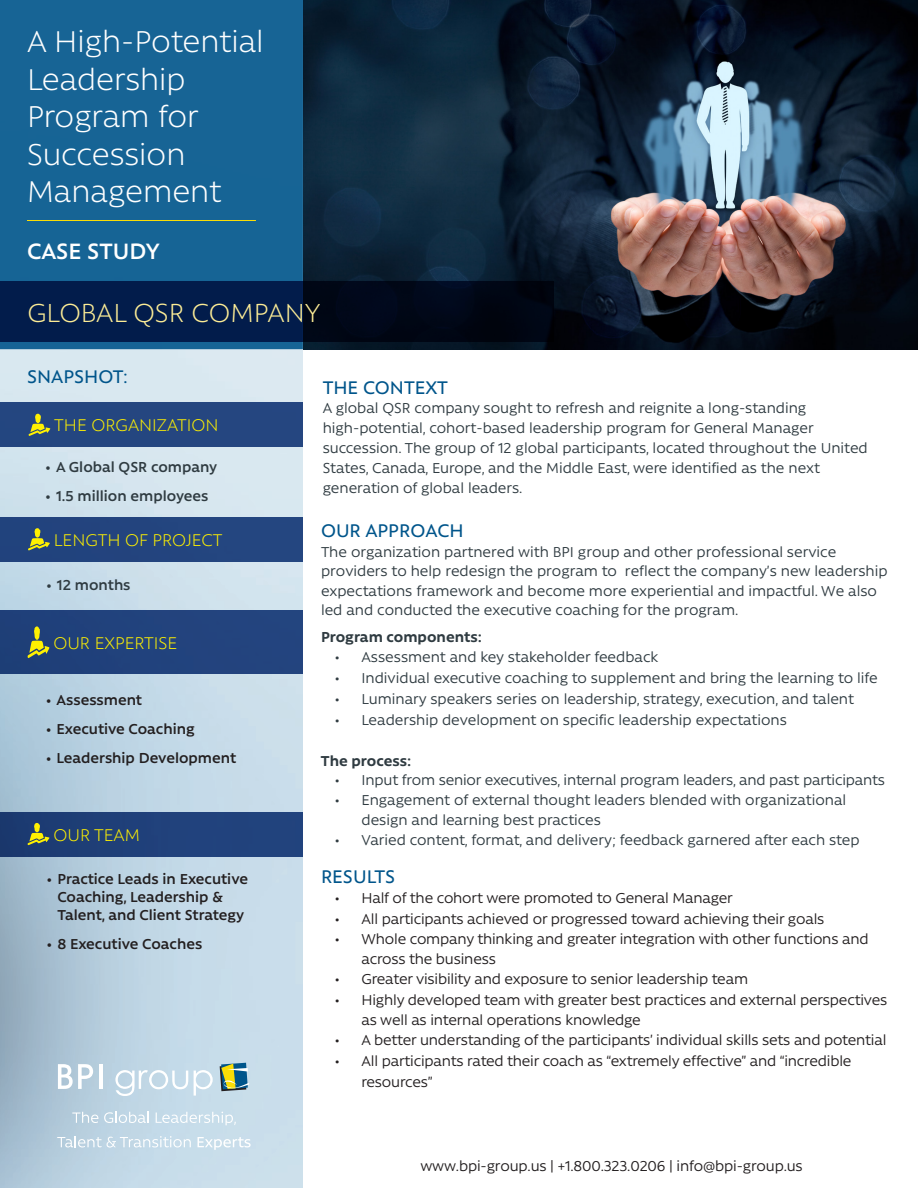
<style>
.page{position:relative;width:918px;height:1188px;background:#fff}
.page>*{position:absolute;margin:0;border:0;box-sizing:border-box;transform-origin:0 0}
.t1{font:300 34.5px/37.5px "Rawson";color:#fff}
.t2{font:300 30px "Rawson";color:#fcec96}
.Top_Page_Tag_-_White{font:600 25.5px "Rawson";color:#fff}
.Body_Heading{font:500 21px "Rawson";color:#00558b}
.t3{font:300 19.5px "Rawson";color:#fff101}
.Body_Heading-2{font:16.5px/19.8px "Rawson";color:#2f3b41}
.t4{font:16.5px/19.8px "Rawson";letter-spacing:-.01em;color:#231f20}
.t5{font:600 16.5px/18px "Rawson";color:#231f20}
.t6{font:16.5px "Rawson";letter-spacing:-.01em;color:#221e1f}
.t7{font:600 16.5px "Rawson";color:#2f3b41}
.Body_Heading-3{font:700 16.5px "Rawson";color:#2f3b41}
</style>
<div class="page">
<img style="left:303px;top:0;width:615px;height:349px">
<img style="left:0;top:349px;width:303px;height:839px">
<div style="left:0;top:0;width:303px;height:349px;background:#176495"></div>
<svg style="left:0;top:281px;width:554px;height:61px;background:#011233"></svg>
<hr style="left:27px;top:220px;width:229px;height:1px;background:#fadd06">
<svg style="left:72px;top:1112px;width:26px;height:11px"></svg>
<svg style="left:104px;top:1112px;width:45px;height:11px"></svg>
<svg style="left:156px;top:1112px;width:80px;height:13px"></svg>
<svg style="left:57px;top:1136px;width:134px;height:12px;background:#cddeea"></svg>
<svg style="left:198px;top:1137px;width:53px;height:13px"></svg>
<svg style="left:220px;top:1063px;width:29px;height:28px"></svg>
<svg style="left:115px;top:1070px;width:73px;height:26px"></svg>
<svg style="left:194px;top:1070px;width:19px;height:26px"></svg>
<svg style="left:58px;top:1064px;width:35px;height:25px"></svg>
<hr style="left:99px;top:1064px;width:4px;height:25px;background:#fff">
<div style="left:0;top:610px;width:303px;height:64px;background:#21437d"></div>
<svg style="left:27px;top:626px;width:22px;height:32px"></svg>
<div style="left:0;top:403px;width:303px;height:44px;background:#254680"></div>
<svg style="left:29px;top:414px;width:21px;height:22px"></svg>
<div style="left:0;top:517px;width:303px;height:45px;background:#23447e"></div>
<svg style="left:28px;top:528px;width:22px;height:22px"></svg>
<div style="left:0;top:812px;width:303px;height:44px;background:#21417b"></div>
<svg style="left:27px;top:823px;width:23px;height:22px"></svg>
<p class="t1" style="left:27px;top:22px;width:238px">A High-Potential<br>Leadership<br>Program for<br>Succession<br>Management</p>
<p class="Top_Page_Tag_-_White" style="left:27px;top:237px;width:134px">CASE STUDY</p>
<p class="t2" style="left:28px;top:296px;width:295px">GLOBAL QSR COMPANY</p>
<p class="Body_Heading" style="left:27px;top:365px;width:102px">SNAPSHOT:</p>
<p class="t3" style="left:54px;top:415px;width:166px">THE ORGANIZATION</p>
<p class="t7" style="left:45px;top:458px;width:174px">• A Global QSR company</p>
<p class="t7" style="left:45px;top:486px;width:165px">• 1.5 million employees</p>
<p class="t3" style="left:54px;top:530px;width:170px">LENGTH OF PROJECT</p>
<p class="t7" style="left:46px;top:575px;width:86px">• 12 months</p>
<p class="t3" style="left:53px;top:632px;width:125px">OUR EXPERTISE</p>
<p class="t5" style="left:46px;top:691px;width:98px">• Assessment</p>
<p class="t5" style="left:46px;top:719px;width:151px">• Executive Coaching</p>
<p class="t5" style="left:46px;top:748px;width:192px">• Leadership Development</p>
<p class="t3" style="left:53px;top:824px;width:88px">OUR TEAM</p>
<p class="t5" style="left:57px;top:870px;width:192px;text-indent:-11px">• Practice Leads in Executive<br>Coaching, Leadership &amp;<br>Talent, and Client Strategy</p>
<p class="t5" style="left:47px;top:935px;width:157px">• 8 Executive Coaches</p>
<p class="Body_Heading" style="left:323px;top:375px;width:127px">THE CONTEXT</p>
<p class="Body_Heading-2" style="left:323px;top:398px;width:547px">A global QSR company sought to refresh and reignite a long-standing high-potential, cohort-based leadership program for General Manager succession. The group of 12 global participants, located throughout the United States, Canada, Europe, and the Middle East, were identified as the next generation of global leaders.</p>
<p class="Body_Heading" style="left:321px;top:519px;width:144px">OUR APPROACH</p>
<p class="Body_Heading-2" style="left:321px;top:542px;width:568px">The organization partnered with BPI group and other professional service providers to help redesign the program to reflect the company’s new leadership expectations framework and become more experiential and impactful. We also led and conducted the executive coaching for the program.</p>
<p class="Body_Heading-3" style="left:321px;top:628px;width:162px">Program components:</p>
<p class="Body_Heading-2" style="left:334px;top:647px;width:325px">• Assessment and key stakeholder feedback</p>
<p class="Body_Heading-2" style="left:334px;top:668px;width:545px">• Individual executive coaching to supplement and bring the learning to life</p>
<p class="Body_Heading-2" style="left:334px;top:689px;width:521px">• Luminary speakers series on leadership, strategy, execution, and talent</p>
<p class="Body_Heading-2" style="left:334px;top:710px;width:454px">• Leadership development on specific leadership expectations</p>
<p class="Body_Heading-3" style="left:321px;top:751px;width:92px">The process:</p>
<p class="Body_Heading-2" style="left:334px;top:770px;width:552px">• Input from senior executives, internal program leaders, and past participants</p>
<p class="Body_Heading-2" style="left:362px;top:790px;width:486px;text-indent:-27px">• Engagement of external thought leaders blended with organizational design and learning best practices</p>
<p class="Body_Heading-2" style="left:334px;top:830px;width:527px">• Varied content, format, and delivery; feedback garnered after each step</p>
<p class="Body_Heading" style="left:321px;top:865px;width:76px">RESULTS</p>
<p class="t4" style="left:334px;top:888px;width:400px">• Half of the cohort were promoted to General Manager</p>
<p class="t4" style="left:334px;top:908px;width:491px">• All participants achieved or progressed toward achieving their goals</p>
<p class="t4" style="left:362px;top:929px;width:509px;text-indent:-27px">• Whole company thinking and greater integration with other functions and across the business</p>
<p class="t4" style="left:334px;top:969px;width:415px">• Greater visibility and exposure to senior leadership team</p>
<p class="t4" style="left:362px;top:990px;width:527px;text-indent:-27px">• Highly developed team with greater best practices and external perspectives as well as internal operations knowledge</p>
<p class="t4" style="left:334px;top:1030px;width:553px">• A better understanding of the participants’ individual skills sets and potential</p>
<p class="t4" style="left:362px;top:1050px;width:491px;line-height:21px;text-indent:-27px">• All participants rated their coach as “extremely effective” and “incredible resources”</p>
<p class="t6" style="left:420px;top:1157px;width:384px">www.bpi-group.us | +1.800.323.0206 | info@bpi-group.us</p>
</div>
